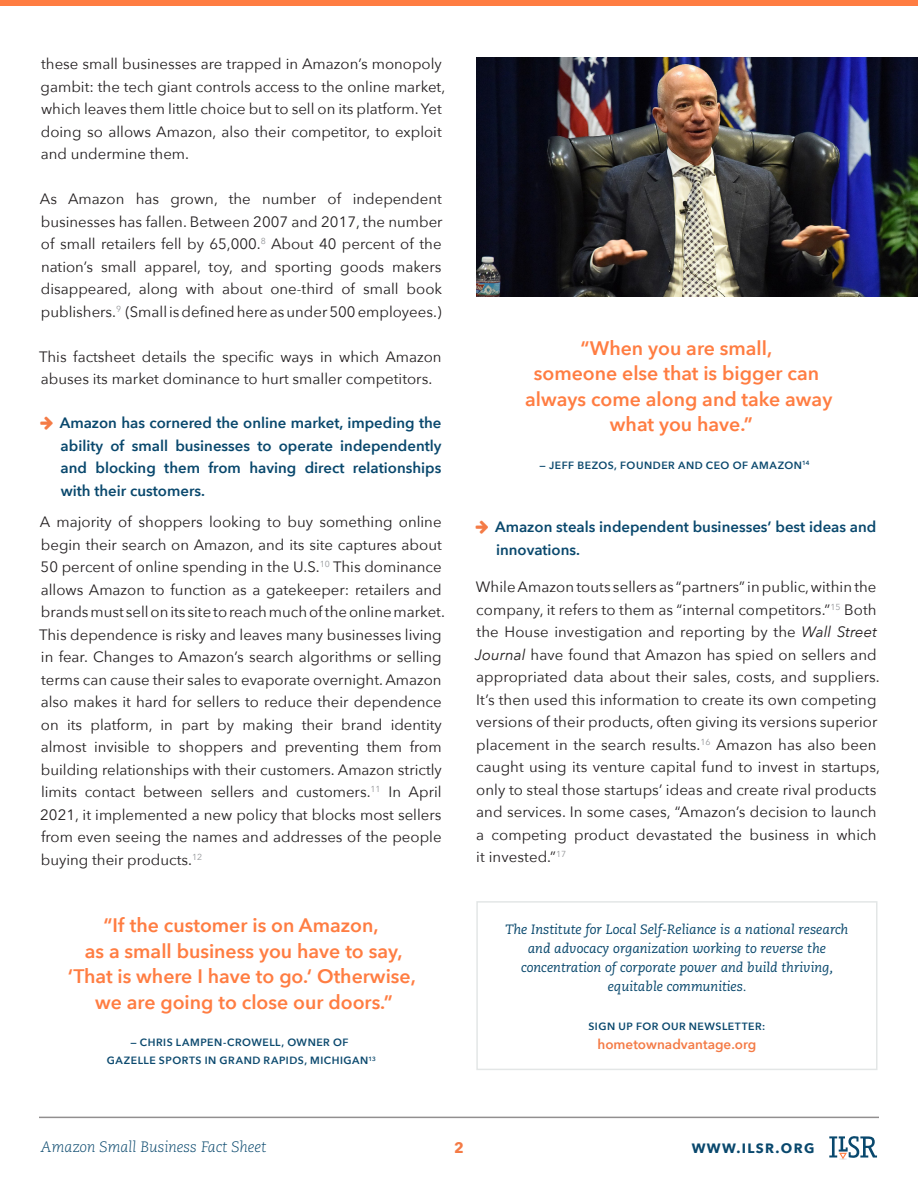
<style>
.page{position:relative;width:918px;height:1188px;background:#fff}
.page>*{position:absolute;margin:0;border:0;box-sizing:border-box;transform-origin:0 0}
.t1{font:600 19.5px/25.5px "Avenir Next";color:#ff7d42;text-align:center}
.t2{font:15px/22.5px "Avenir Next";color:#231f20}
.t3{font:600 15px/22.5px "Avenir Next";color:#09486d}
.t4{font:italic 300 15px "Caecilia LT Std";color:#09486d}
.t5{font:700 15px "Avenir Next";color:#f47b46}
.t6{font:italic 13.5px/19.2px "Caecilia LT Std";color:#09486d;text-align:center}
.t7{font:600 13.5px "Avenir Next";color:#f47b46}
.t8{font:700 13.5px "Avenir Next";letter-spacing:.1em;color:#09486d}
.t9{font:600 10.5px/18px "Avenir Next";letter-spacing:.05em;color:#0b496e;text-align:center}
.s1{color:#f47b46}
.s2{font-style:italic}
</style>
<div class="page">
<div style="left:0;top:0;width:918px;height:6px;background:#ff7d42"></div>
<svg style="left:829px;top:1136px;width:48px;height:24px"></svg>
<hr style="left:39px;top:1117px;width:840px;height:1px;background:#231f20">
<div style="left:476px;top:901px;width:402px;height:169px;border:2px solid #e3e6e6"></div>
<img style="left:476px;top:57px;width:442px;height:240px">
<p class="t2" style="left:41px;top:52px;width:406px">these small businesses are trapped in Amazon’s monopoly gambit: the tech giant controls access to the online market, which leaves them little choice but to sell on its platform. Yet doing so allows Amazon, also their competitor, to exploit and undermine them.</p>
<p class="t2" style="left:40px;top:187px;width:404px;text-align:justify">As Amazon has grown, the number of independent businesses has fallen. Between 2007 and 2017, the number of small retailers fell by 65,000.<sup>8</sup> About 40 percent of the nation’s small apparel, toy, and sporting goods makers disappeared, along with about one-third of small book publishers.<sup>9</sup> (Small is defined here as under 500 employees.)</p>
<p class="t2" style="left:39px;top:344px;width:404px">This factsheet details the specific ways in which Amazon abuses its market dominance to hurt smaller competitors.</p>
<p class="t3" style="left:61px;top:411px;width:383px;text-align:justify;text-indent:-20px"><span class="s1">❖</span> Amazon has cornered the online market, impeding the ability of small businesses to operate independently and blocking them from having direct relationships with their customers.</p>
<p class="t2" style="left:39px;top:510px;width:407px">A majority of shoppers looking to buy something online begin their search on Amazon, and its site captures about 50 percent of online spending in the U.S.<sup>10</sup> This dominance allows Amazon to function as a gatekeeper: retailers and brands must sell on its site to reach much of the online market.<br>This dependence is risky and leaves many businesses living in fear. Changes to Amazon’s search algorithms or selling terms can cause their sales to evaporate overnight. Amazon also makes it hard for sellers to reduce their dependence on its platform, in part by making their brand identity almost invisible to shoppers and preventing them from building relationships with their customers. Amazon strictly limits contact between sellers and customers.<sup>11</sup> In April 2021, it implemented a new policy that blocks most sellers from even seeing the names and addresses of the people buying their products.<sup>12</sup></p>
<p class="t1" style="left:68px;top:912px;width:350px">“If the customer is on Amazon,<br>as a small business you have to say, ‘That is where I have to go.‘ Otherwise, we are going to close our doors.”</p>
<p class="t9" style="left:107px;top:1033px;width:271px">— CHRIS LAMPEN-CROWELL, OWNER OF<br>GAZELLE SPORTS IN GRAND RAPIDS, MICHIGAN<sup>13</sup></p>
<p class="t1" style="left:525px;top:335px;width:309px">“When you are small,<br>someone else that is bigger can always come along and take away what you have.”</p>
<p class="t9" style="left:540px;top:456px;width:272px">— JEFF BEZOS, FOUNDER AND CEO OF AMAZON<sup>14</sup></p>
<p class="t3" style="left:496px;top:516px;width:382px;text-indent:-20px"><span class="s1">❖</span> Amazon steals independent businesses’ best ideas and innovations.</p>
<p class="t2" style="left:475px;top:575px;width:407px">While Amazon touts sellers as “partners” in public, within the company, it refers to them as “internal competitors.”<sup>15</sup> Both the House investigation and reporting by the <span class="s2">Wall Street Journal</span> have found that Amazon has spied on sellers and appropriated data about their sales, costs, and suppliers.<br>It’s then used this information to create its own competing versions of their products, often giving its versions superior placement in the search results.<sup>16</sup> Amazon has also been caught using its venture capital fund to invest in startups, only to steal those startups’ ideas and create rival products and services. In some cases, “Amazon’s decision to launch a competing product devastated the business in which it invested.”<sup>17</sup></p>
<p class="t6" style="left:505px;top:920px;width:344px">The Institute for Local Self-Reliance is a national research and advocacy organization working to reverse the concentration of corporate power and build thriving, equitable communities.</p>
<p class="t9" style="left:588px;top:1017px;width:178px">SIGN UP FOR OUR NEWSLETTER:</p>
<p class="t7" style="left:597px;top:1033px;width:160px">hometownadvantage.org</p>
<p class="t4" style="left:40px;top:1138px;width:228px">Amazon Small Business Fact Sheet</p>
<p class="t5" style="left:454px;top:1135px;width:11px">2</p>
<p class="t8" style="left:692px;top:1136px;width:124px">WWW.ILSR.ORG</p>
</div>
